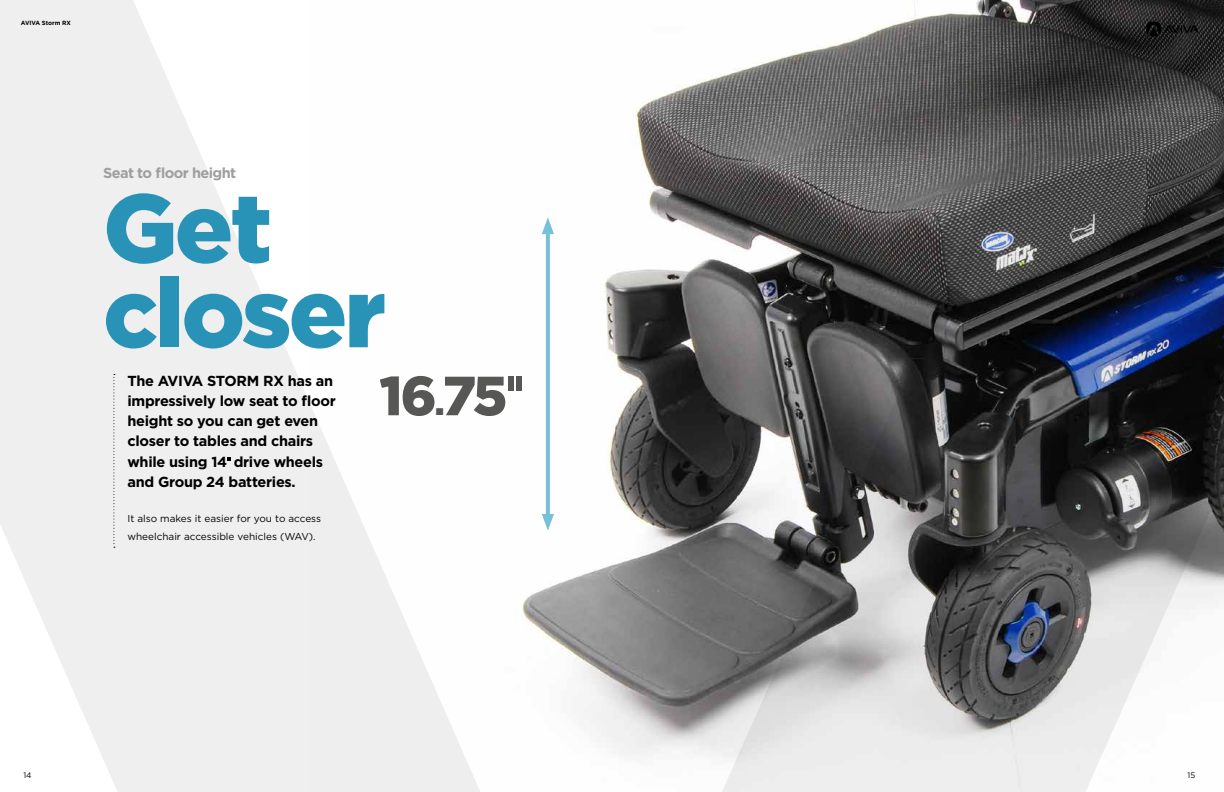
<style>
.page{position:relative;width:1224px;height:792px;background:#fff}
.page>*{position:absolute;margin:0;border:0;box-sizing:border-box;transform-origin:0 0}
.t1{font:900 96.9px/84.8px "Gotham";letter-spacing:-.03em;color:#2993b7}
.t2{font:900 55.1px "Gotham";color:#575756}
.t3{font:700 14.5px/20.3px "Gotham";letter-spacing:-.02em;color:#000}
.t4{font:700 14.5px "Gotham";letter-spacing:-.04em;color:#9e9f9f}
.t5{font:10px/18.1px "Gotham";color:#000}
.t6{font:8px "Gotham";color:#000}
.t7{font:700 6px "Gotham";color:#000}
.s1{font-size:34.8px}
</style>
<div class="page">
<svg style="left:0;top:0;width:309px;height:792px;fill:#efefef"></svg>
<img style="left:309px;top:0;width:915px;height:792px">
<svg style="left:227px;top:457px;width:3px;height:4px"></svg>
<svg style="left:546px;top:234px;width:4px;height:280px"></svg>
<svg style="left:542px;top:217px;width:12px;height:17px"></svg>
<svg style="left:542px;top:514px;width:12px;height:17px"></svg>
<div style="left:509px;top:376px;width:5px;height:15px;background:#575756"></div>
<div style="left:516px;top:376px;width:6px;height:15px;background:#575756"></div>
<svg style="left:113px;top:374px;width:2px;height:174px"></svg>
<svg style="left:1146px;top:22px;width:52px;height:14px"></svg>
<p class="t7" style="left:21px;top:18px;width:52px">AVIVA Storm RX</p>
<p class="t4" style="left:103px;top:163px;width:135px">Seat to floor height</p>
<h1 class="t1" style="left:103px;top:185px;width:284px">Get closer</h1>
<h2 class="t2" style="left:379px;top:358px;width:130px">16<span class="s1">.</span>75</h2>
<p class="t3" style="left:127px;top:370px;width:210px">The AVIVA STORM RX has an impressively low seat to floor height so you can get even closer to tables and chairs while using 14 drive wheels and Group 24 batteries.</p>
<p class="t5" style="left:127px;top:509px;width:195px">It also makes it easier for you to access wheelchair accessible vehicles (WAV).</p>
<p class="t6" style="left:23px;top:770px;width:10px">14</p>
<p class="t6" style="left:1188px;top:770px;width:9px">15</p>
</div>
